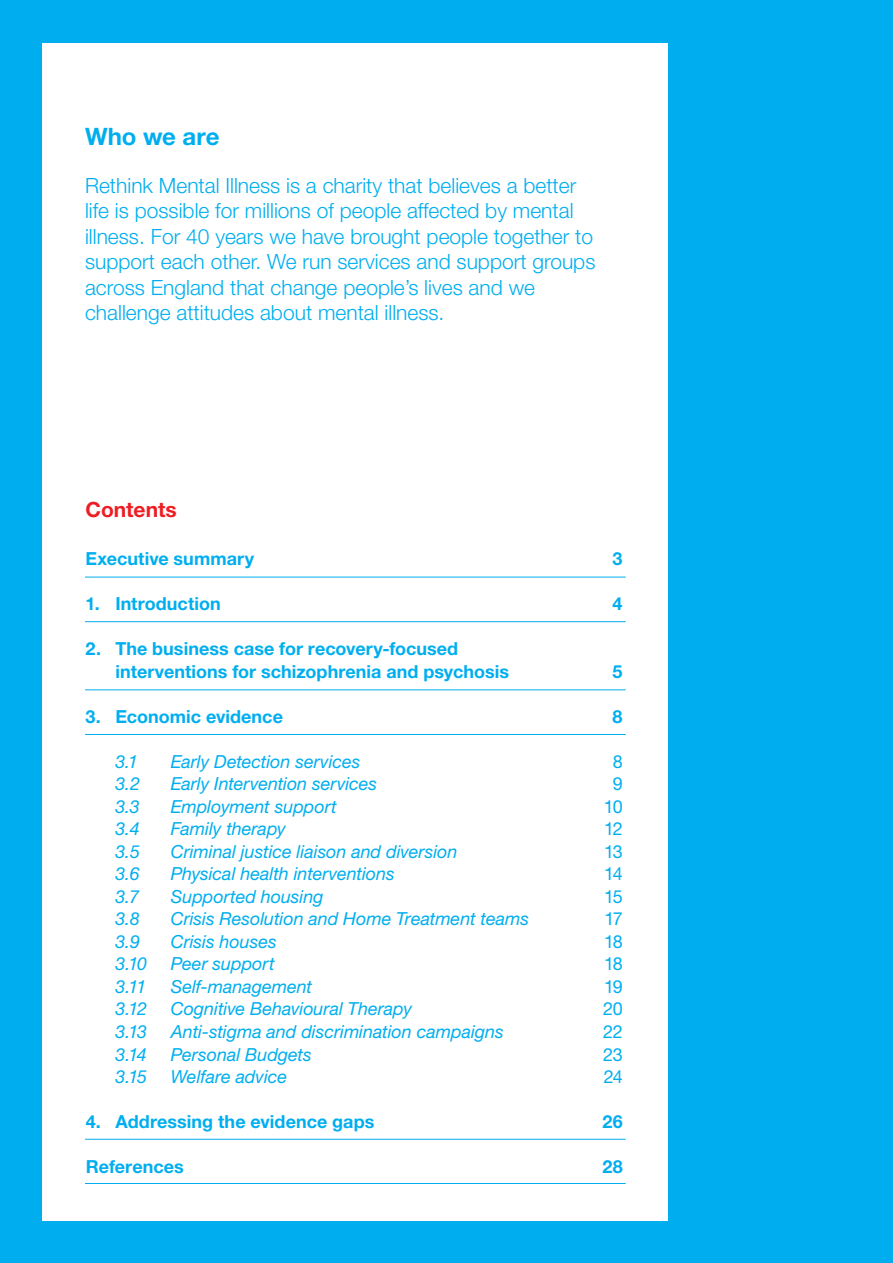
<style>
.page{position:relative;width:893px;height:1263px;background:#00aeef}
.page>*{position:absolute;margin:0;border:0;box-sizing:border-box;transform-origin:0 0}
.t1{font:700 24px "Helvetica Neue LT Pro";letter-spacing:.005em;color:#00aeef}
.t2{font:300 21px/25.5px "Helvetica Neue LT Pro";color:#00aeef}
.t3{font:700 21px "Helvetica Neue LT Pro";color:#ee1d23}
.t4{font:italic 18px "Helvetica Neue LT Pro";letter-spacing:-.005em;color:#00aeef}
.t5{font:700 18px/22.5px "Helvetica Neue LT Pro";color:#00aeef}
.t6{font:18px "Helvetica Neue LT Pro";letter-spacing:-.07em;color:#00aeef}
</style>
<div class="page">
<div style="left:43px;top:43px;width:625px;height:1177px;background:#fff"></div>
<hr style="left:85px;top:621px;width:541px;height:1px;background:#00aeef">
<hr style="left:85px;top:689px;width:541px;height:1px;background:#00aeef">
<hr style="left:85px;top:734px;width:541px;height:1px;background:#00aeef">
<hr style="left:85px;top:577px;width:541px;height:1px;background:#00aeef">
<hr style="left:85px;top:1139px;width:541px;height:1px;background:#00aeef">
<hr style="left:85px;top:1183px;width:541px;height:1px;background:#00aeef">
<h1 class="t1" style="left:85px;top:121px;width:136px">Who we are</h1>
<p class="t2" style="left:85px;top:172px;width:512px">Rethink Mental Illness is a charity that believes a better life is possible for millions of people affected by mental illness. For 40 years we have brought people together to support each other. We run services and support groups across England that change people’s lives and we challenge attitudes about mental illness.</p>
<p class="t3" style="left:86px;top:497px;width:93px">Contents</p>
<p class="t5" style="left:86px;top:547px;width:170px">Executive summary</p>
<p class="t5" style="left:613px;top:547px;width:12px">3</p>
<p class="t5" style="left:86px;top:592px;width:137px">1. Introduction</p>
<p class="t5" style="left:613px;top:592px;width:12px">4</p>
<p class="t5" style="left:115px;top:637px;width:395px;text-indent:-30px">2. The business case for recovery-focused interventions for schizophrenia and psychosis</p>
<p class="t5" style="left:613px;top:660px;width:12px">5</p>
<p class="t5" style="left:86px;top:705px;width:199px">3. Economic evidence</p>
<p class="t5" style="left:613px;top:705px;width:12px">8</p>
<p class="t4" style="left:115px;top:751px;width:24px">3.1</p>
<p class="t4" style="left:171px;top:751px;width:191px">Early Detection services</p>
<p class="t6" style="left:613px;top:751px;width:12px">8</p>
<p class="t4" style="left:115px;top:773px;width:26px">3.2</p>
<p class="t4" style="left:171px;top:773px;width:208px">Early Intervention services</p>
<p class="t6" style="left:613px;top:773px;width:12px">9</p>
<p class="t4" style="left:115px;top:796px;width:26px">3.3</p>
<p class="t4" style="left:171px;top:796px;width:168px">Employment support</p>
<p class="t6" style="left:604px;top:796px;width:20px">10</p>
<p class="t4" style="left:115px;top:818px;width:26px">3.4</p>
<p class="t4" style="left:171px;top:818px;width:117px">Family therapy</p>
<p class="t6" style="left:604px;top:818px;width:20px">12</p>
<p class="t4" style="left:115px;top:841px;width:26px">3.5</p>
<p class="t4" style="left:171px;top:841px;width:288px">Criminal justice liaison and diversion</p>
<p class="t6" style="left:604px;top:841px;width:20px">13</p>
<p class="t4" style="left:115px;top:863px;width:26px">3.6</p>
<p class="t4" style="left:171px;top:863px;width:226px">Physical health interventions</p>
<p class="t6" style="left:604px;top:863px;width:20px">14</p>
<p class="t4" style="left:115px;top:886px;width:25px">3.7</p>
<p class="t4" style="left:171px;top:886px;width:154px">Supported housing</p>
<p class="t6" style="left:604px;top:886px;width:20px">15</p>
<p class="t4" style="left:115px;top:908px;width:26px">3.8</p>
<p class="t4" style="left:171px;top:908px;width:360px">Crisis Resolution and Home Treatment teams</p>
<p class="t6" style="left:604px;top:908px;width:20px">17</p>
<p class="t4" style="left:116px;top:931px;width:26px">3.9</p>
<p class="t4" style="left:171px;top:931px;width:107px">Crisis houses</p>
<p class="t6" style="left:604px;top:931px;width:20px">18</p>
<p class="t4" style="left:116px;top:953px;width:33px">3.10</p>
<p class="t4" style="left:171px;top:953px;width:105px">Peer support</p>
<p class="t6" style="left:604px;top:953px;width:20px">18</p>
<p class="t4" style="left:116px;top:976px;width:32px">3.11</p>
<p class="t4" style="left:171px;top:976px;width:143px">Self-management</p>
<p class="t6" style="left:604px;top:976px;width:20px">19</p>
<p class="t4" style="left:116px;top:998px;width:33px">3.12</p>
<p class="t4" style="left:171px;top:998px;width:243px">Cognitive Behavioural Therapy</p>
<p class="t6" style="left:603px;top:998px;width:21px">20</p>
<p class="t4" style="left:116px;top:1021px;width:33px">3.13</p>
<p class="t4" style="left:171px;top:1021px;width:334px">Anti-stigma and discrimination campaigns</p>
<p class="t6" style="left:603px;top:1021px;width:21px">22</p>
<p class="t4" style="left:116px;top:1043px;width:33px">3.14</p>
<p class="t4" style="left:171px;top:1043px;width:142px">Personal Budgets</p>
<p class="t6" style="left:603px;top:1043px;width:21px">23</p>
<p class="t4" style="left:116px;top:1066px;width:33px">3.15</p>
<p class="t4" style="left:171px;top:1066px;width:118px">Welfare advice</p>
<p class="t6" style="left:604px;top:1066px;width:21px">24</p>
<p class="t5" style="left:86px;top:1110px;width:290px">4. Addressing the evidence gaps</p>
<p class="t5" style="left:603px;top:1110px;width:22px">26</p>
<p class="t5" style="left:86px;top:1155px;width:99px">References</p>
<p class="t5" style="left:603px;top:1155px;width:22px">28</p>
</div>
